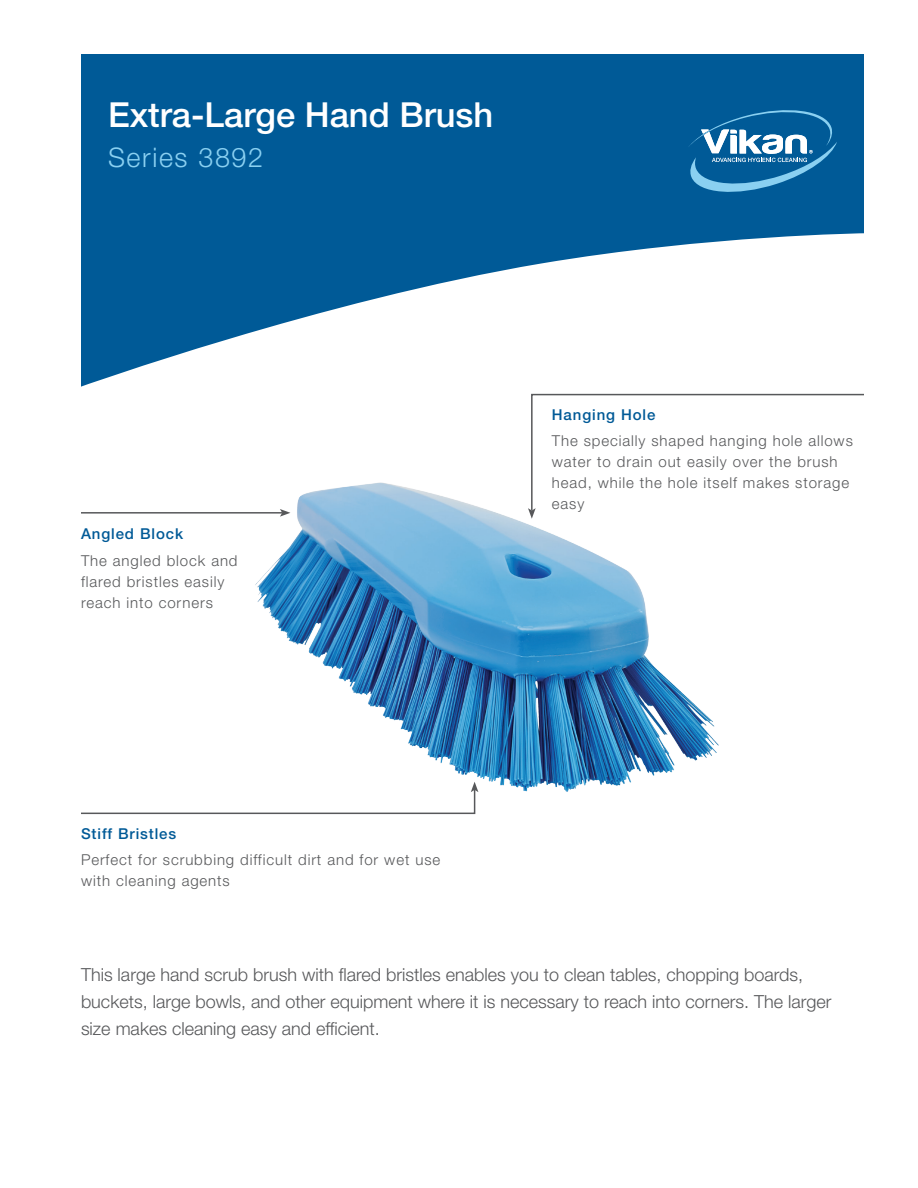
<style>
.page{position:relative;width:918px;height:1188px;background:#fff}
.page>*{position:absolute;margin:0;border:0;box-sizing:border-box;transform-origin:0 0}
.t1{font:500 34.5px "Helvetica Neue LT Std";color:#fff}
.t2{font:300 27px "Helvetica Neue LT Std";letter-spacing:.06em;color:#8ad0f1}
.t3{font:300 18px/27px "Helvetica Neue LT Std";color:#57585a}
.Paragraph_Style_2{font:300 15px/21px "Helvetica Neue LT Std";letter-spacing:.06em;color:#57585a}
.Paragraph_Style_1{font:500 15px "Helvetica Neue LT Std";letter-spacing:.06em;color:#005a97}
</style>
<div class="page">
<svg style="left:81px;top:54px;width:783px;height:333px;fill:#005a97"></svg>
<svg style="left:688px;top:110px;width:149px;height:82px;background:#2e7bad"></svg>
<img style="left:255px;top:482px;width:464px;height:310px">
<svg style="left:81px;top:782px;width:397px;height:33px"></svg>
<hr style="left:81px;top:512px;width:201px;height:2px;background:#57585a">
<svg style="left:280px;top:509px;width:10px;height:8px"></svg>
<svg style="left:528px;top:393px;width:336px;height:126px"></svg>
<p class="t1" style="left:108px;top:94px;width:387px">Extra-Large Hand Brush</p>
<p class="t2" style="left:108px;top:141px;width:157px">Series 3892</p>
<p class="Paragraph_Style_1" style="left:81px;top:525px;width:104px">Angled Block</p>
<p class="Paragraph_Style_2" style="left:81px;top:549px;width:158px">The angled block and flared bristles easily reach into corners</p>
<p class="Paragraph_Style_1" style="left:81px;top:824px;width:97px">Stiff Bristles</p>
<p class="Paragraph_Style_2" style="left:81px;top:849px;width:361px">Perfect for scrubbing difficult dirt and for wet use with cleaning agents</p>
<p class="Paragraph_Style_1" style="left:552px;top:405px;width:105px">Hanging Hole</p>
<p class="Paragraph_Style_2" style="left:552px;top:430px;width:303px">The specially shaped hanging hole allows water to drain out easily over the brush head, while the hole itself makes storage easy</p>
<p class="t3" style="left:81px;top:960px;width:752px">This large hand scrub brush with flared bristles enables you to clean tables, chopping boards, buckets, large bowls, and other equipment where it is necessary to reach into corners. The larger size makes cleaning easy and efficient.</p>
</div>
